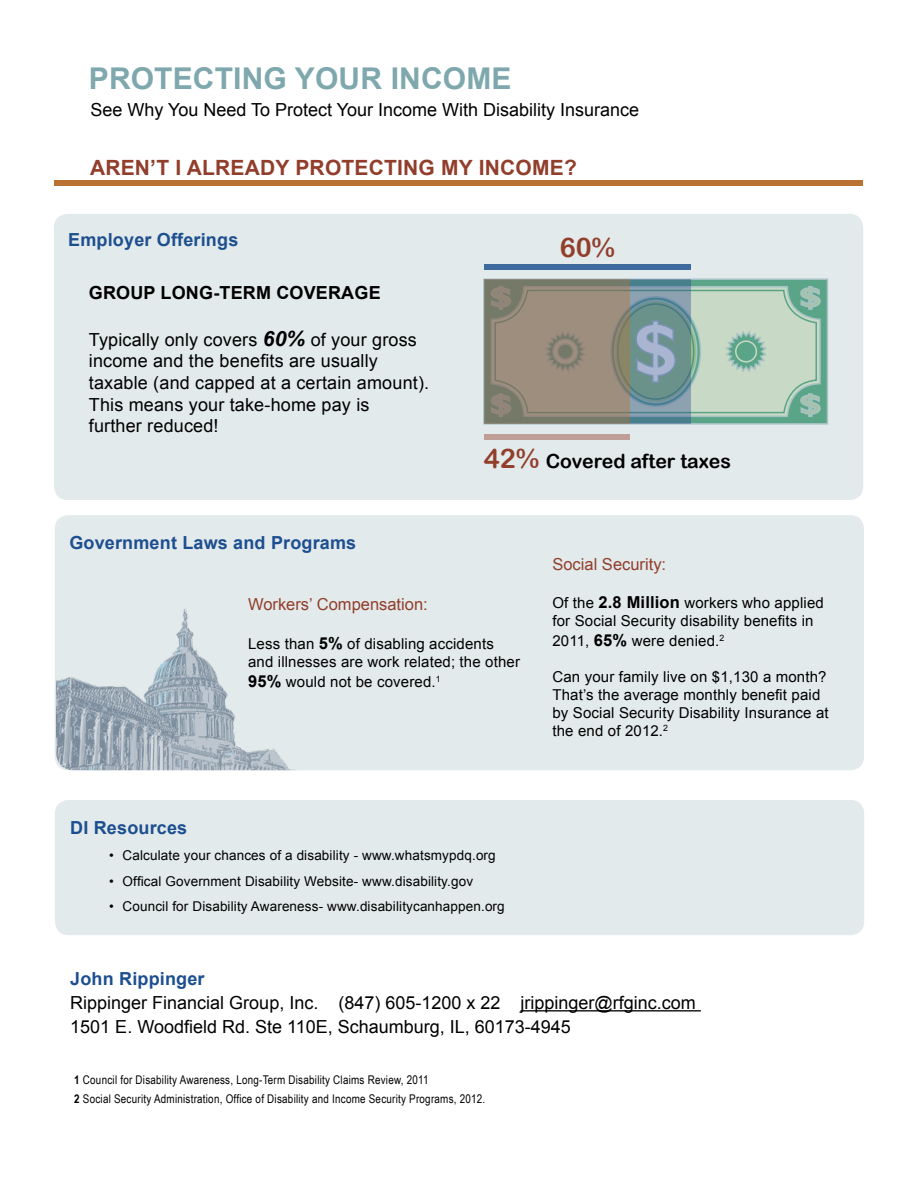
<style>
.page{position:relative;width:918px;height:1188px;background:#fff}
.page>*{position:absolute;margin:0;border:0;box-sizing:border-box;transform-origin:0 0}
.t1{font:700 30px "Arial";letter-spacing:.005em;color:#7ea8ad}
.t2{font:27px "Arial Rounded MT Bold";color:#913e2b}
.t3{font:700 21px "Arial";letter-spacing:.01em;color:#913e2b}
.t4{font:19.5px "Arial Rounded MT Bold";color:#000}
.t5{font:18px/21.6px "Arial";color:#000}
.t6{font:700 18px "Arial";letter-spacing:.01em;color:#1d4f90}
.t7{font:700 18px "Arial";letter-spacing:.01em;color:#000}
.t8{font:16.5px "Arial";color:#913e2b}
.t9{font:15px/18px "Arial";letter-spacing:.01em;color:#000}
.t10{font:13.5px "Arial";letter-spacing:.01em;color:#000}
.t11{font:12px/19.5px "Arial Narrow";letter-spacing:.02em;color:#000}
.s1{font-weight:700;font-style:italic;font-size:21px}
.s2{font-size:27px;color:#913e2b}
.s3{font-weight:700;font-size:16.5px}
.s4{font-weight:700}
</style>
<div class="page">
<div style="left:55px;top:180px;width:808px;height:6px;background:#ba7232"></div>
<div style="left:54px;top:214px;width:809px;height:286px;background:#e3eaeb;border-radius:14px"></div>
<div style="left:55px;top:515px;width:809px;height:255px;background:#e3eaeb;border-radius:14px"></div>
<div style="left:55px;top:800px;width:809px;height:135px;background:#e3eaeb;border-radius:14px"></div>
<div style="left:483px;top:279px;width:345px;height:146px;background:#5aa488;border:2px solid #7ea8ad"></div>
<svg style="left:690px;top:285px;width:131px;height:133px"></svg>
<svg style="left:629px;top:279px;width:61px;height:145px"></svg>
<svg style="left:484px;top:279px;width:145px;height:145px;fill:#9e8e7e"></svg>
<div style="left:484px;top:264px;width:207px;height:5px;background:#3e6b9d"></div>
<div style="left:484px;top:434px;width:145px;height:5px;background:#be9e97"></div>
<img style="left:56px;top:608px;width:239px;height:162px">
<hr style="left:521px;top:1010px;width:180px;height:1px;background:#000">
<h1 class="t1" style="left:89px;top:58px;width:424px">PROTECTING YOUR INCOME</h1>
<p class="t5" style="left:90px;top:99px;width:550px">See Why You Need To Protect Your Income With Disability Insurance</p>
<p class="t3" style="left:90px;top:153px;width:488px">AREN’T I ALREADY PROTECTING MY INCOME?</p>
<p class="t6" style="left:68px;top:228px;width:172px">Employer Offerings</p>
<h2 class="t2" style="left:560px;top:232px;width:57px">60%</h2>
<p class="t7" style="left:89px;top:281px;width:293px">GROUP LONG-TERM COVERAGE</p>
<p class="t5" style="left:89px;top:329px;width:342px">Typically only covers <span class="s1">60%</span> of your gross income and the benefits are usually taxable (and capped at a certain amount).<br>This means your take-home pay is<br>further reduced!</p>
<p class="t6" style="left:69px;top:530px;width:288px">Government Laws and Programs</p>
<p class="t4" style="left:484px;top:450px;width:248px"><span class="s2">42%</span> Covered after taxes</p>
<p class="t8" style="left:248px;top:593px;width:181px">Workers’ Compensation:</p>
<p class="t9" style="left:248px;top:635px;width:273px">Less than <span class="s3">5%</span> of disabling accidents and illnesses are work related; the other</p>
<p class="t9" style="left:248px;top:673px;width:194px"><span class="s3">95%</span> would not be covered.<sup>1</sup></p>
<p class="t8" style="left:552px;top:554px;width:115px">Social Security:</p>
<p class="t9" style="left:552px;top:594px;width:273px">Of the <span class="s3">2.8 Million</span> workers who applied for Social Security disability benefits in</p>
<p class="t9" style="left:552px;top:632px;width:173px">2011, <span class="s3">65%</span> were denied.<sup>2</sup></p>
<p class="t9" style="left:552px;top:668px;width:278px">Can your family live on $1,130 a month?<br>That’s the average monthly benefit paid by Social Security Disability Insurance at the end of 2012.<sup>2</sup></p>
<p class="t6" style="left:70px;top:815px;width:119px">DI Resources</p>
<p class="t10" style="left:109px;top:847px;width:388px">• Calculate your chances of a disability - www.whatsmypdq.org</p>
<p class="t10" style="left:109px;top:872px;width:366px">• Offical Government Disability Website- www.disability.gov</p>
<p class="t10" style="left:109px;top:898px;width:397px">• Council for Disability Awareness- www.disabilitycanhappen.org</p>
<p class="t6" style="left:70px;top:967px;width:136px">John Rippinger</p>
<p class="t5" style="left:70px;top:991px;width:627px;line-height:24px">Rippinger Financial Group, Inc. (847) 605-1200 x 22 jrippinger@rfginc.com<br>1501 E. Woodfield Rd. Ste 110E, Schaumburg, IL, 60173-4945</p>
<p class="t11" style="left:74px;top:1069px;width:413px"><span class="s4">1</span> Council for Disability Awareness, Long-Term Disability Claims Review, 2011<br><span class="s4">2</span> Social Security Administration, Office of Disability and Income Security Programs, 2012.</p>
</div>
